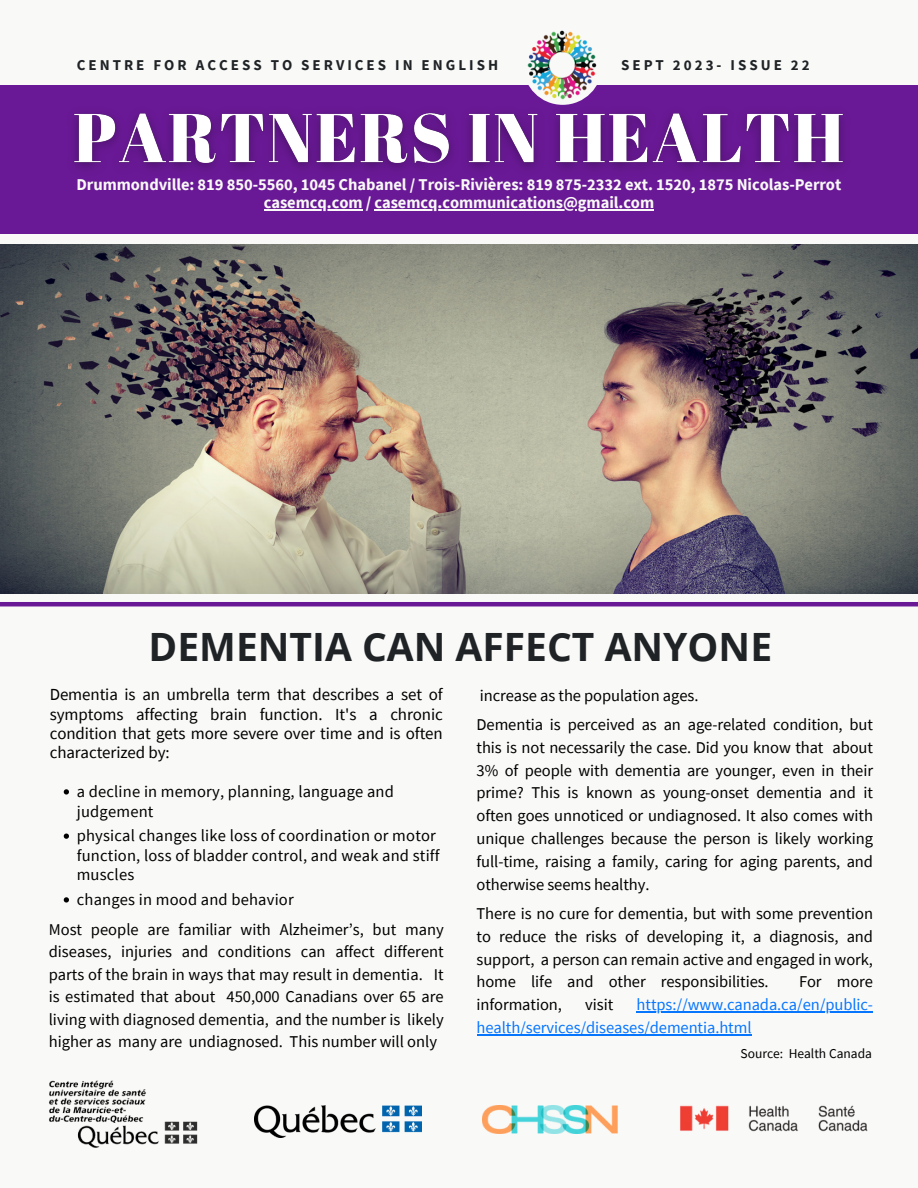
<style>
.page{position:relative;width:918px;height:1188px;background:#f9f9f7}
.page>*{position:absolute;margin:0;border:0;box-sizing:border-box;transform-origin:0 0}
.t1{font:700 39px "Open Sans";color:#1f2326}
.t2{font:16.95px/19.2px "Source Sans Pro";letter-spacing:-.005em;color:#000;text-align:justify}
.t3{font:16.5px/23px "Source Sans Pro";color:#000;text-align:justify}
.t4{font:700 16.5px "Source Sans Pro";letter-spacing:-.005em;color:#f9f9f7}
.t5{font:16.5px/23px "Source Sans Pro";letter-spacing:-.005em;color:#0776ff}
.t6{font:700 15px "Source Sans Pro";letter-spacing:.2em;color:#1f2326}
.t7{font:13.5px "Source Sans Pro";color:#000}
</style>
<div class="page">
<div style="left:0;top:86px;width:918px;height:148px;background:#6a1996"></div>
<img style="left:74px;top:103px;width:769px;height:66px">
<img style="left:514px;top:30px;width:98px;height:73px">
<img style="left:0;top:245px;width:918px;height:348px">
<img style="left:680px;top:1105px;width:188px;height:27px">
<img style="left:483px;top:1105px;width:135px;height:28px">
<img style="left:254px;top:1105px;width:168px;height:33px">
<img style="left:49px;top:1081px;width:148px;height:67px">
<hr style="left:0;top:602px;width:918px;height:4px;background:#6a1996">
<hr style="left:264px;top:209px;width:98px;height:1px;background:#f9f9f7">
<hr style="left:374px;top:209px;width:280px;height:1px;background:#f9f9f7">
<svg style="left:64px;top:789px;width:5px;height:6px"></svg>
<svg style="left:64px;top:834px;width:5px;height:5px"></svg>
<svg style="left:64px;top:897px;width:5px;height:6px"></svg>
<hr style="left:637px;top:1011px;width:236px;height:2px;background:#0776ff">
<hr style="left:477px;top:1034px;width:274px;height:2px;background:#0776ff">
<p class="t6" style="left:77px;top:56px;width:423px">CENTRE FOR ACCESS TO SERVICES IN ENGLISH</p>
<p class="t6" style="left:621px;top:56px;width:190px">SEPT 2023- ISSUE 22</p>
<p class="t4" style="left:77px;top:174px;width:766px">Drummondville: 819 850-5560, 1045 Chabanel / Trois-Rivières: 819 875-2332 ext. 1520, 1875 Nicolas-Perrot</p>
<p class="t4" style="left:264px;top:192px;width:392px">casemcq.com / casemcq.communications@gmail.com</p>
<p class="t1" style="left:149px;top:620px;width:625px">DEMENTIA CAN AFFECT ANYONE</p>
<p class="t2" style="left:50px;top:685px;width:395px">Dementia is an umbrella term that describes a set of symptoms affecting brain function. It's a chronic condition that gets more severe over time and is often characterized by:</p>
<p class="t3" style="left:77px;top:782px;width:319px;line-height:19.5px">a decline in memory, planning, language and judgement</p>
<p class="t3" style="left:77px;top:826px;width:364px;line-height:19.5px;text-align:left">physical changes like loss of coordination or motor function, loss of bladder control, and weak and stiff muscles</p>
<p class="t3" style="left:77px;top:888px;width:219px">changes in mood and behavior</p>
<p class="t3" style="left:49px;top:918px;width:397px;line-height:22.5px">Most people are familiar with Alzheimer’s, but many diseases, injuries and conditions can affect different parts of the brain in ways that may result in dementia. It is estimated that about 450,000 Canadians over 65 are living with diagnosed dementia, and the number is likely higher as many are undiagnosed. This number will only</p>
<p class="t3" style="left:480px;top:684px;width:220px">increase as the population ages.</p>
<p class="t3" style="left:477px;top:712px;width:398px">Dementia is perceived as an age-related condition, but this is not necessarily the case. Did you know that about 3% of people with dementia are younger, even in their prime? This is known as young-onset dementia and it often goes unnoticed or undiagnosed. It also comes with unique challenges because the person is likely working full-time, raising a family, caring for aging parents, and otherwise seems healthy.</p>
<p class="t3" style="left:477px;top:901px;width:398px">There is no cure for dementia, but with some prevention to reduce the risks of developing it, a diagnosis, and support, a person can remain active and engaged in work, home life and other responsibilities.</p>
<p class="t3" style="left:799px;top:970px;width:76px">For more</p>
<p class="t3" style="left:477px;top:993px;width:87px">information,</p>
<p class="t3" style="left:585px;top:993px;width:29px">visit</p>
<p class="t5" style="left:477px;top:993px;width:398px;text-indent:160px">https://www.canada.ca/en/public&shy;health/services/diseases/dementia.html</p>
<p class="t7" style="left:740px;top:1044px;width:133px">Source: Health Canada</p>
</div>
